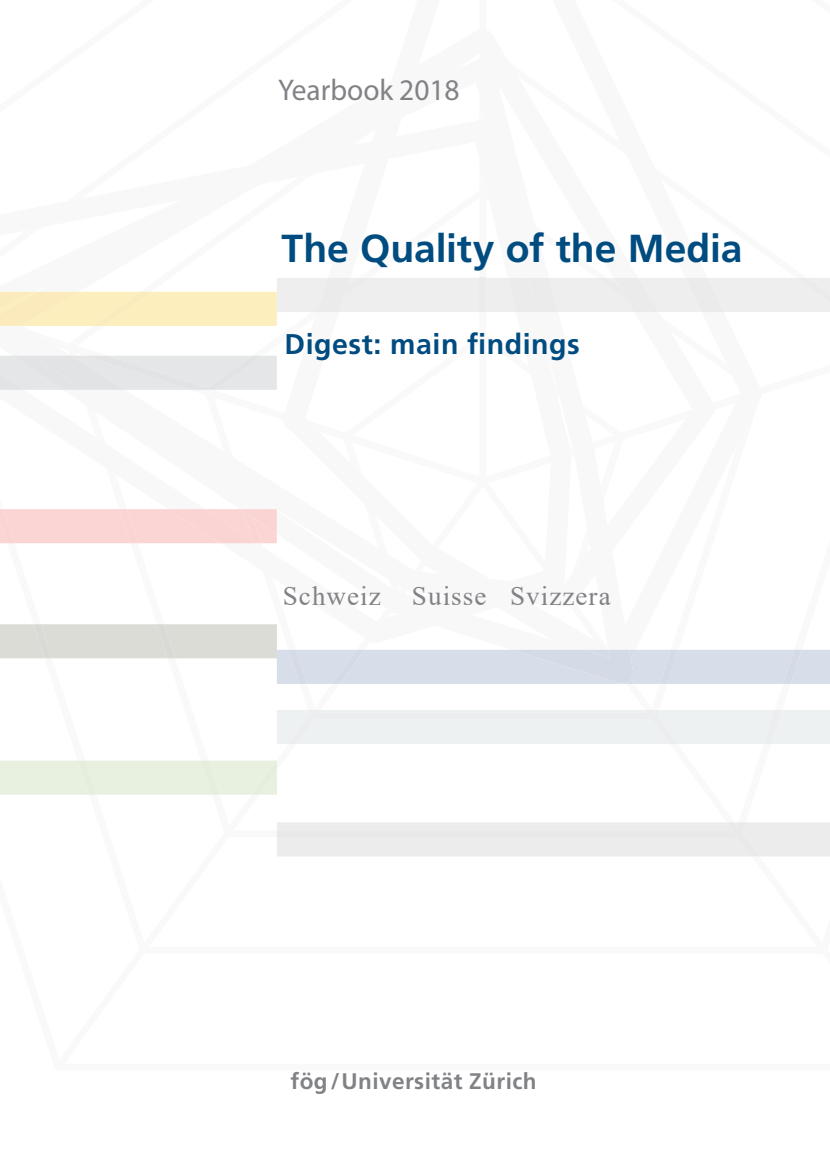
<style>
.page{position:relative;width:830px;height:1149px;background:#fff}
.page>*{position:absolute;margin:0;border:0;box-sizing:border-box;transform-origin:0 0}
.Titel-2{font:700 39px "Frutiger LT Std";color:#004c80}
.Titel_Front{font:30px "Myriad Pro";color:#808285}
.Grundtext{font:700 28.5px "Frutiger LT Std";letter-spacing:.02em;color:#004c80}
.Grundtext-2{font:27px "Times New Roman";letter-spacing:.04em;color:#808285}
.Grundtext-3{font:700 22.5px "Frutiger LT Std";letter-spacing:.02em;color:#808285}
</style>
<div class="page">
<div style="left:0;top:509px;width:277px;height:34px;background:#fbd5d4"></div>
<div style="left:0;top:355px;width:277px;height:34px;background:#e5e6e7"></div>
<div style="left:0;top:760px;width:277px;height:34px;background:#e8f0df"></div>
<svg style="left:0;top:278px;width:829px;height:48px"></svg>
<svg style="left:0;top:624px;width:829px;height:59px"></svg>
<div style="left:277px;top:710px;width:552px;height:33px;background:#eef1f1"></div>
<div style="left:277px;top:822px;width:552px;height:34px;background:#ececed"></div>
<p class="Titel_Front" style="left:278px;top:71px;width:183px">Yearbook 2018</p>
<p class="Titel-2" style="left:281px;top:225px;width:462px">The Quality of the Media</p>
<p class="Grundtext" style="left:284px;top:327px;width:297px">Digest: main findings</p>
<p class="Grundtext-2" style="left:283px;top:576px;width:329px">Schweiz Suisse Svizzera</p>
<p class="Grundtext-3" style="left:290px;top:1067px;width:247px">fög /Universität Zürich</p>
</div>
